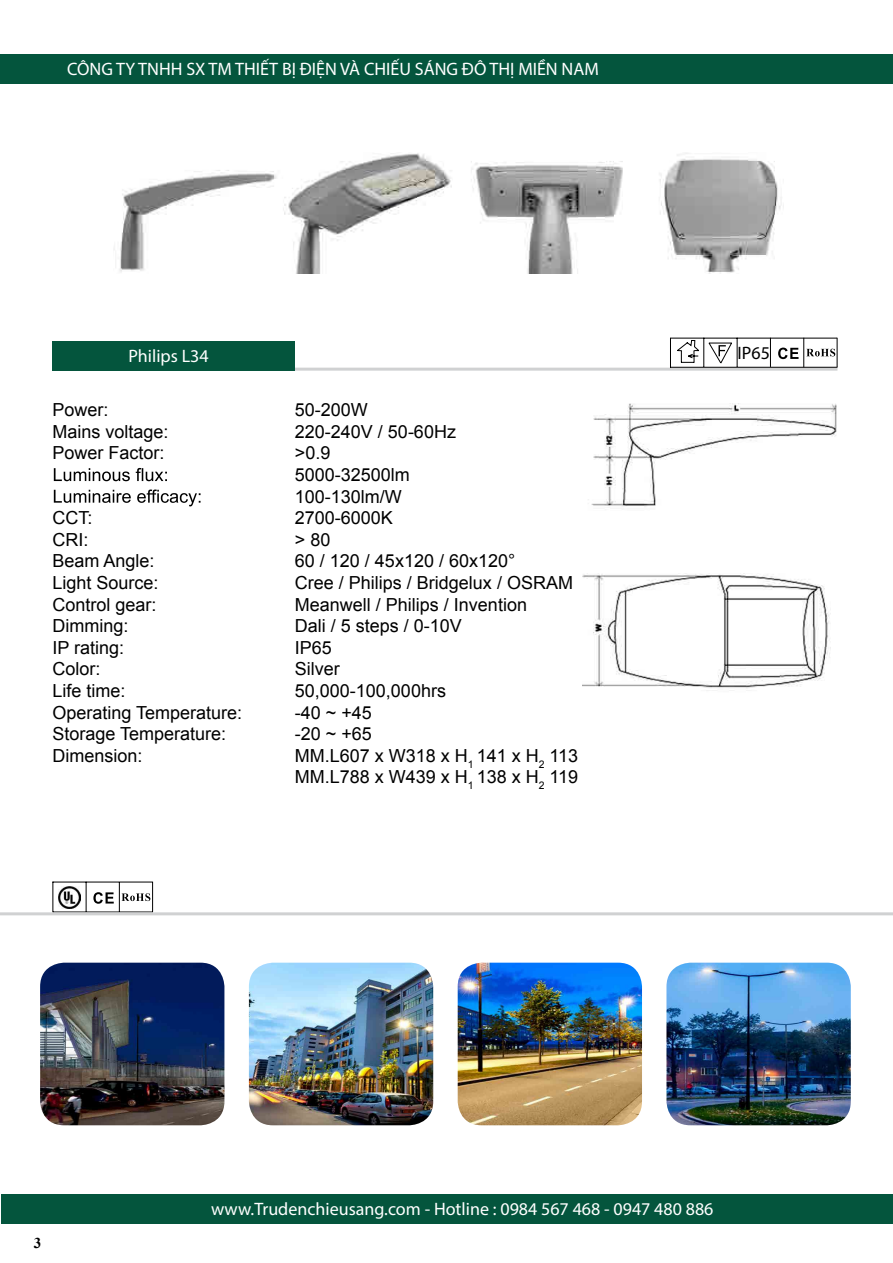
<style>
.page{position:relative;width:893px;height:1263px;background:#fff}
.page>*{position:absolute;margin:0;border:0;box-sizing:border-box;transform-origin:0 0}
.t1{font:18px/21.6px "Arial";color:#000}
.t2{font:18px "Myriad Pro";color:#fff}
.t3{font:18px "Myriad Pro";color:#000}
.t4{font:700 15px "Times New Roman";color:#000}
</style>
<div class="page">
<div style="left:2px;top:1194px;width:891px;height:29px;background:#04553d"></div>
<hr style="left:52px;top:368px;width:785px;height:3px;background:#d0d1d2">
<svg style="left:669px;top:337px;width:169px;height:31px"></svg>
<hr style="left:53px;top:882px;width:99px;height:1px;background:#000">
<hr style="left:152px;top:882px;width:1px;height:30px;background:#000">
<hr style="left:52px;top:882px;width:1px;height:30px;background:#000">
<hr style="left:53px;top:911px;width:100px;height:1px;background:#000">
<hr style="left:86px;top:882px;width:1px;height:30px;background:#000">
<hr style="left:119px;top:882px;width:1px;height:30px;background:#000">
<svg style="left:122px;top:893px;width:28px;height:8px"></svg>
<svg style="left:93px;top:892px;width:21px;height:12px"></svg>
<svg style="left:58px;top:893px;width:23px;height:16px"></svg>
<img style="left:59px;top:886px;width:21px;height:22px">
<img style="left:666px;top:963px;width:185px;height:162px">
<div style="left:0;top:54px;width:893px;height:29px;background:#04553d"></div>
<img style="left:458px;top:963px;width:184px;height:162px">
<img style="left:249px;top:963px;width:184px;height:162px">
<img style="left:40px;top:963px;width:184px;height:162px">
<div style="left:53px;top:341px;width:242px;height:30px;background:#04553d"></div>
<svg style="left:54px;top:468px;width:113px;height:13px"></svg>
<svg style="left:54px;top:489px;width:147px;height:17px"></svg>
<img style="left:582px;top:404px;width:255px;height:287px">
<img style="left:114px;top:153px;width:670px;height:121px">
<hr style="left:0;top:912px;width:893px;height:3px;background:#d0d1d2">
<p class="t2" style="left:67px;top:58px;width:533px">CÔNG TY TNHH SX TM THIẾT BỊ ĐIỆN VÀ CHIẾU SÁNG ĐÔ THỊ MIỀN NAM</p>
<p class="t2" style="left:128px;top:345px;width:82px">Philips L34</p>
<p class="t3" style="left:738px;top:342px;width:34px">IP65</p>
<p class="t1" style="left:53px;top:399px;width:118px">Power:<br>Mains voltage:<br>Power Factor:</p>
<p class="t1" style="left:295px;top:399px;width:285px">50-200W<br>220-240V / 50-60Hz<br>&gt;0.9<br>5000-32500lm<br>100-130lm/W<br>2700-6000K<br>&gt; 80<br>60 / 120 / 45x120 / 60x120°<br>Cree / Philips / Bridgelux / OSRAM<br>Meanwell / Philips / Invention<br>Dali / 5 steps / 0-10V<br>IP65<br>Silver<br>50,000-100,000hrs<br>-40 ~ +45<br>-20 ~ +65<br>MM.L607 x W318 x H<sub>1</sub> 141 x H<sub>2</sub> 113<br>MM.L788 x W439 x H<sub>1</sub> 138 x H<sub>2</sub> 119</p>
<p class="t1" style="left:52px;top:507px;width:191px">CCT:<br>CRI:<br>Beam Angle:<br>Light Source:<br>Control gear:<br>Dimming:<br>IP rating:<br>Color:<br>Life time:<br>Operating Temperature:<br>Storage Temperature:<br>Dimension:</p>
<p class="t4" style="left:34px;top:1233px;width:9px">3</p>
<p class="t2" style="left:211px;top:1198px;width:504px">www.Trudenchieusang.com - Hotline : 0984 567 468 - 0947 480 886</p>
</div>
